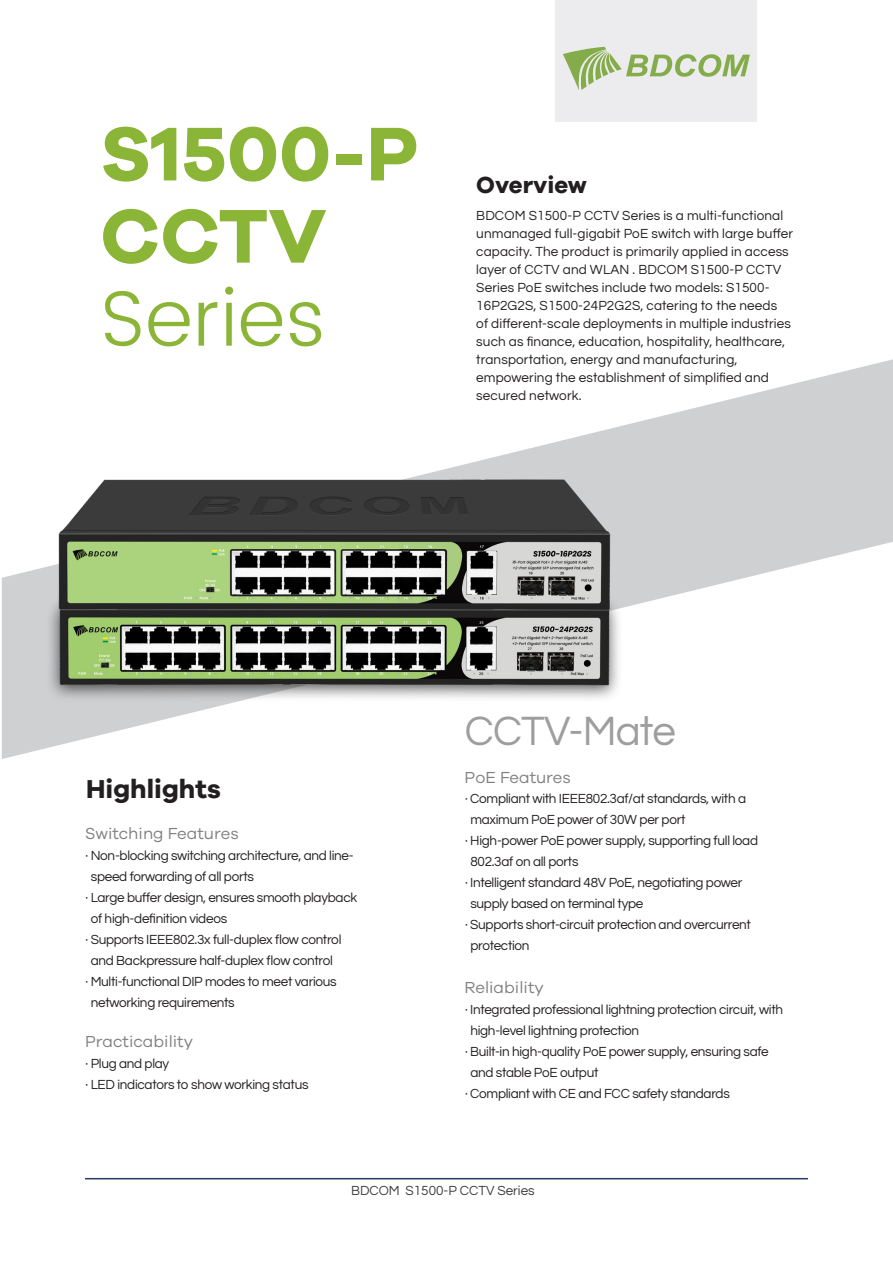
<style>
.page{position:relative;width:893px;height:1263px;background:#fff}
.page>*{position:absolute;margin:0;border:0;box-sizing:border-box;transform-origin:0 0}
.型号{font:700 78.45px "Galano Grotesque DEMO";color:#8bb536}
.型号-2{font:300 78.45px "Poppins";color:#8bb536}
.页眉{font:42px "Questrial";letter-spacing:-.02em;color:#9e9e9e}
.一级标题{font:700 26.7px "Galano Grotesque DEMO";color:#231f20}
.一级标题-2{font:700 24px "Galano Grotesque DEMO";color:#231f20}
.二级标题{font:16.5px "Galano Grotesque";color:#808080}
.内文{font:13.5px "Questrial";letter-spacing:-.02em;color:#231f20}
.内文-2{font:13.5px/18px "Questrial";letter-spacing:.01em;color:#231f20}
.t1{font:13.5px "Questrial";color:#3e3e3f}
</style>
<div class="page">
<svg style="left:2px;top:359px;width:891px;height:400px"></svg>
<div style="left:555px;top:0;width:202px;height:121px;background:#ecebed"></div>
<svg style="left:563px;top:47px;width:187px;height:43px"></svg>
<hr style="left:85px;top:1178px;width:723px;height:1px;background:#273964">
<img style="left:36px;top:743px;width:597px;height:16px">
<img style="left:35px;top:359px;width:598px;height:384px">
<p class="型号" style="left:100px;top:120px;width:320px">S1500-P</p>
<p class="型号" style="left:100px;top:202px;width:228px">CCTV</p>
<p class="型号-2" style="left:100px;top:262px;width:227px">Series</p>
<p class="一级标题-2" style="left:476px;top:174px;width:112px">Overview</p>
<p class="内文-2" style="left:476px;top:207px;width:308px">BDCOM S1500-P CCTV Series is a multi-functional</p>
<p class="内文-2" style="left:476px;top:225px;width:318px">unmanaged full-gigabit PoE switch with large buffer</p>
<p class="内文-2" style="left:476px;top:243px;width:314px">capacity. The product is primarily applied in access</p>
<p class="内文-2" style="left:476px;top:261px;width:316px">layer of CCTV and WLAN . BDCOM S1500-P CCTV Series PoE switches include two models: S1500- 16P2G2S, S1500-24P2G2S, catering to the needs of different-scale deployments in multiple industries such as fi nance, education, hospitality, healthcare, transportation, energy and manufacturing, empowering the establishment of simplified and secured network.</p>
<p class="一级标题" style="left:86px;top:777px;width:136px">Highlights</p>
<p class="二级标题" style="left:85px;top:824px;width:155px">Switching Features</p>
<p class="内文" style="left:86px;top:846px;width:270px">· Non-blocking switching architecture, and line-</p>
<p class="内文" style="left:91px;top:867px;width:165px">speed forwarding of all ports</p>
<p class="内文" style="left:86px;top:888px;width:273px">· Large buffer design, ensures smooth playback</p>
<p class="内文" style="left:91px;top:909px;width:138px">of high-definition videos</p>
<p class="内文" style="left:86px;top:930px;width:257px">· Supports IEEE802.3x full-duplex flow control</p>
<p class="内文" style="left:91px;top:951px;width:244px">and Backpressure half-duplex flow control</p>
<p class="内文" style="left:86px;top:972px;width:253px">· Multi-functional DIP modes to meet various</p>
<p class="内文" style="left:91px;top:993px;width:145px">networking requirements</p>
<p class="二级标题" style="left:85px;top:1032px;width:110px">Practicability</p>
<p class="内文" style="left:86px;top:1054px;width:85px">· Plug and play</p>
<p class="内文" style="left:86px;top:1075px;width:225px">· LED indicators to show working status</p>
<p class="页眉" style="left:465px;top:702px;width:212px">CCTV-Mate</p>
<p class="二级标题" style="left:465px;top:767px;width:108px">PoE Features</p>
<p class="内文" style="left:465px;top:789px;width:282px">· Compliant with IEEE802.3af/at standards, with a</p>
<p class="内文" style="left:470px;top:810px;width:217px">maximum PoE power of 30W per port</p>
<p class="内文" style="left:465px;top:831px;width:294px">· High-power PoE power supply, supporting full load</p>
<p class="内文" style="left:470px;top:852px;width:110px">802.3af on all ports</p>
<p class="内文" style="left:465px;top:873px;width:279px">· Intelligent standard 48V PoE, negotiating power</p>
<p class="内文" style="left:470px;top:894px;width:175px">supply based on terminal type</p>
<p class="内文" style="left:465px;top:915px;width:287px">· Supports short-circuit protection and overcurrent</p>
<p class="内文" style="left:470px;top:936px;width:61px">protection</p>
<p class="二级标题" style="left:465px;top:978px;width:81px">Reliability</p>
<p class="内文" style="left:465px;top:1000px;width:319px">· Integrated professional lightning protection circuit, with</p>
<p class="内文" style="left:470px;top:1021px;width:170px">high-level lightning protection</p>
<p class="内文" style="left:465px;top:1042px;width:305px">· Built-in high-quality PoE power supply, ensuring safe</p>
<p class="内文" style="left:470px;top:1063px;width:130px">and stable PoE output</p>
<p class="内文" style="left:465px;top:1084px;width:266px">· Compliant with CE and FCC safety standards</p>
<p class="t1" style="left:351px;top:1181px;width:185px">BDCOM S1500-P CCTV Series</p>
</div>
